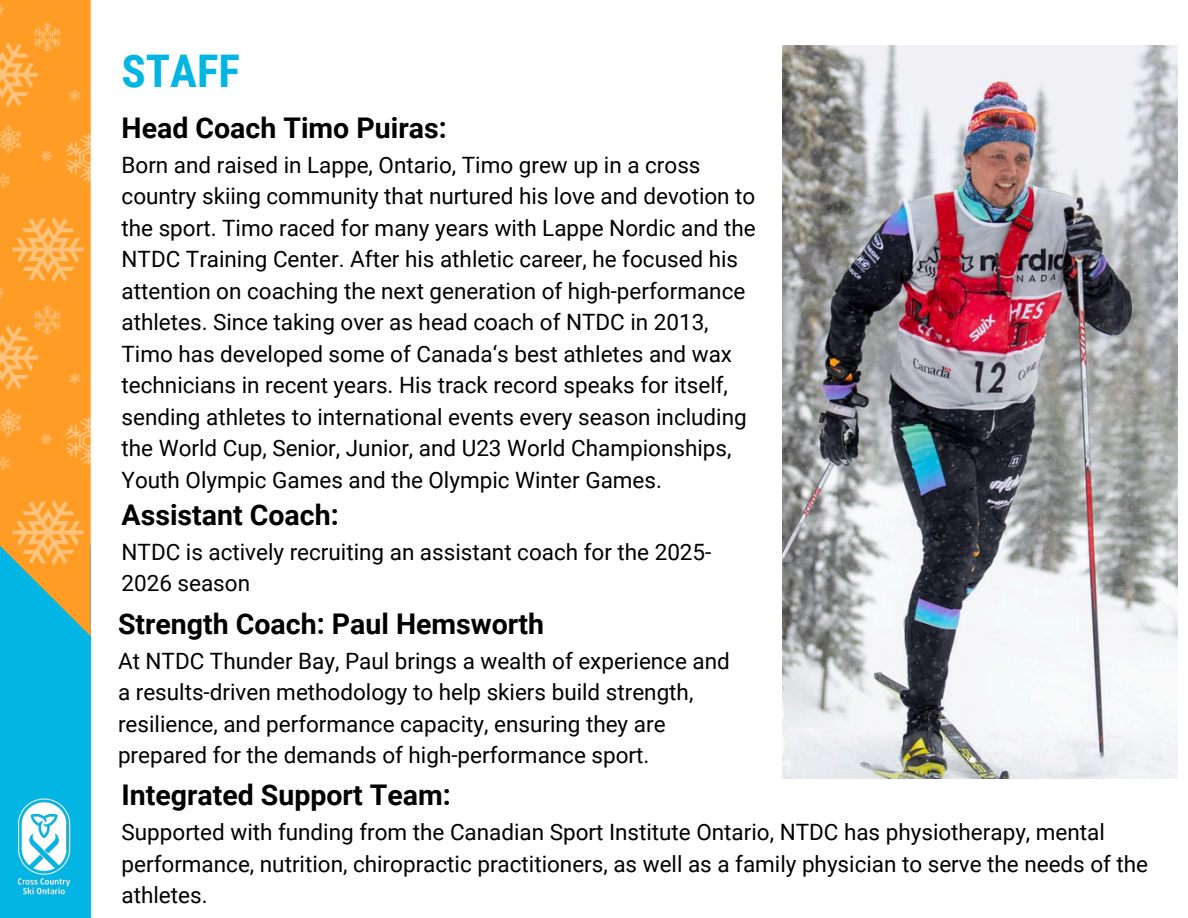
<style>
.page{position:relative;width:1188px;height:918px;background:#fff}
.page>*{position:absolute;margin:0;border:0;box-sizing:border-box;transform-origin:0 0}
.t1{font:700 45px "Roboto Condensed";color:#02b5e2}
.t2{font:700 28.5px "Roboto";color:#000}
.t3{font:22.5px/31.5px "Roboto";color:#000}
</style>
<div class="page">
<div style="left:0;top:546px;width:90px;height:372px;background:#02b5e2"></div>
<svg style="left:0;top:0;width:91px;height:636px"></svg>
<img style="left:17px;top:798px;width:54px;height:97px">
<img style="left:0;top:3px;width:91px;height:565px">
<img style="left:783px;top:45px;width:395px;height:734px">
<p class="t1" style="left:122px;top:45px;width:120px">STAFF</p>
<p class="t2" style="left:122px;top:111px;width:327px">Head Coach Timo Puiras:</p>
<h1 class="t3" style="left:122px;top:149px;width:636px">Born and raised in Lappe, Ontario, Timo grew up in a cross country skiing community that nurtured his love and devotion to the sport. Timo raced for many years with Lappe Nordic and the NTDC Training Center. After his athletic career, he focused his attention on coaching the next generation of high-performance athletes. Since taking over as head coach of NTDC in 2013, Timo has developed some of Canada‘s best athletes and wax technicians in recent years. His track record speaks for itself, sending athletes to international events every season including the World Cup, Senior, Junior, and U23 World Championships, Youth Olympic Games and the Olympic Winter Games.</h1>
<p class="t2" style="left:122px;top:498px;width:219px">Assistant Coach:</p>
<p class="t3" style="left:122px;top:536px;width:591px">NTDC is actively recruiting an assistant coach for the 2025-<br>2026 season</p>
<p class="t2" style="left:118px;top:607px;width:427px">Strength Coach: Paul Hemsworth</p>
<p class="t3" style="left:118px;top:645px;width:613px">At NTDC Thunder Bay, Paul brings a wealth of experience and a results-driven methodology to help skiers build strength, resilience, and performance capacity, ensuring they are prepared for the demands of high-performance sport.</p>
<p class="t2" style="left:122px;top:779px;width:331px">Integrated Support Team:</p>
<p class="t3" style="left:122px;top:817px;width:1028px">Supported with funding from the Canadian Sport Institute Ontario, NTDC has physiotherapy, mental performance, nutrition, chiropractic practitioners, as well as a family physician to serve the needs of the athletes.</p>
</div>
